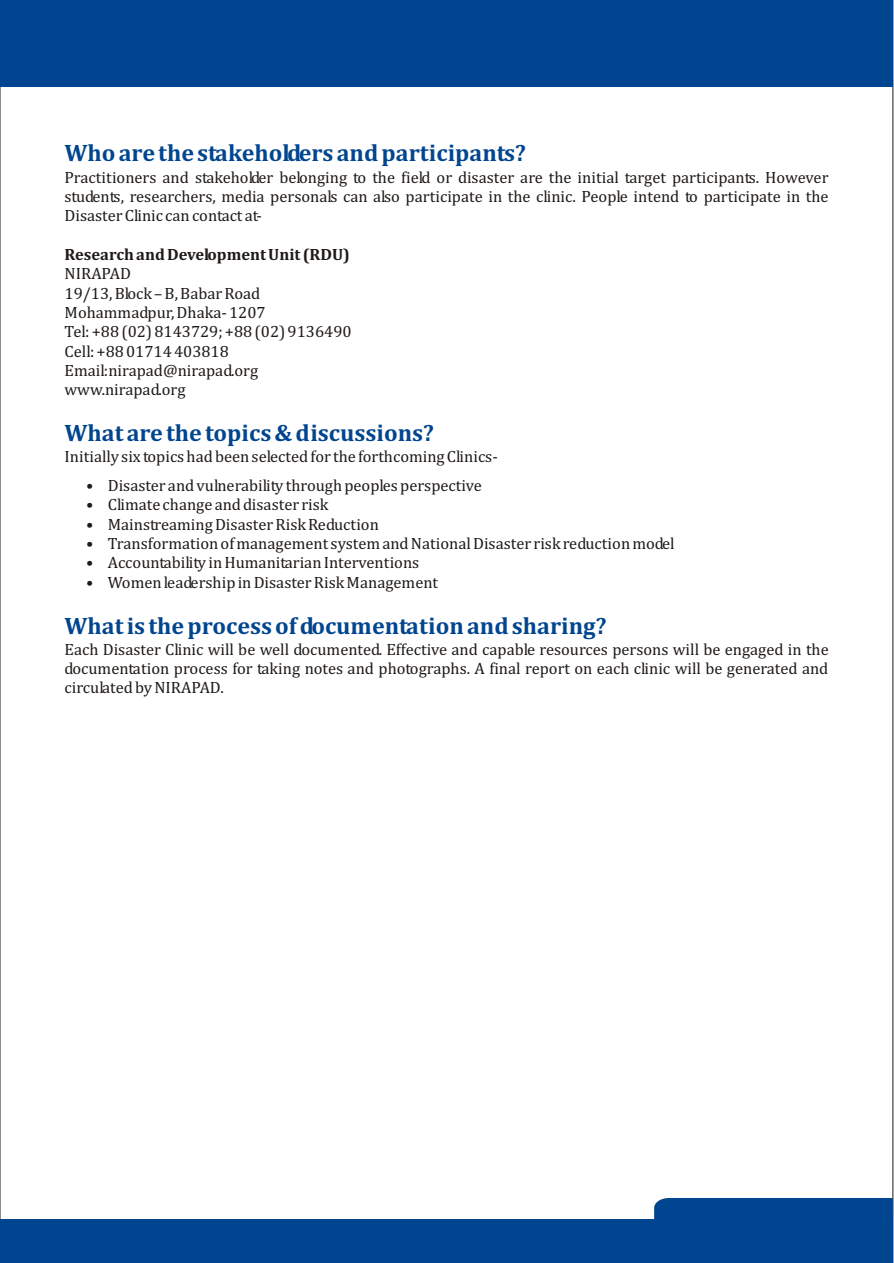
<style>
.page{position:relative;width:894px;height:1263px;background:#fff}
.page>*{position:absolute;margin:0;border:0;box-sizing:border-box;transform-origin:0 0}
.t1{font:700 24px "Cambria";color:#00458f}
.t2{font:16.5px/19.4px "Cambria";color:#1f1a17;text-align:justify}
.t3{font:700 16.5px "Cambria";color:#1f1a17}
</style>
<div class="page">
<div style="left:0;top:1220px;width:893px;height:43px;background:#00458f"></div>
<div style="left:654px;top:1198px;width:239px;height:22px;background:#00458f"></div>
<div style="left:0;top:0;width:893px;height:86px;background:#00458f"></div>
<h1 class="t1" style="left:65px;top:143px;width:463px">Who are the stakeholders and participants?</h1>
<p class="t2" style="left:65px;top:168px;width:766px">Practitioners and stakeholder belonging to the field or disaster are the initial target participants. However students, researchers, media personals can also participate in the clinic. People intend to participate in the Disaster Clinic can contact at-</p>
<p class="t3" style="left:65px;top:247px;width:287px">Research and Development Unit (RDU)</p>
<p class="t2" style="left:65px;top:265px;width:289px;text-align:left">NIRAPAD<br>19/13, Block – B, Babar Road<br>Mohammadpur, Dhaka- 1207<br>Tel: +88 (02) 8143729; +88 (02) 9136490<br>Cell: +88 01714 403818<br>Email:nirapad@nirapad.org www.nirapad.org</p>
<h1 class="t1" style="left:65px;top:422px;width:371px">What are the topics &amp; discussions?</h1>
<p class="t2" style="left:65px;top:448px;width:435px">Initially six topics had been selected for the forthcoming Clinics-</p>
<p class="t2" style="left:86px;top:477px;width:397px">• Disaster and vulnerability through peoples perspective</p>
<p class="t2" style="left:86px;top:496px;width:244px">• Climate change and disaster risk</p>
<p class="t2" style="left:86px;top:516px;width:294px">• Mainstreaming Disaster Risk Reduction</p>
<p class="t2" style="left:86px;top:535px;width:590px">• Transformation of management system and National Disaster risk reduction model</p>
<p class="t2" style="left:86px;top:554px;width:335px">• Accountability in Humanitarian Interventions</p>
<p class="t2" style="left:86px;top:574px;width:354px">• Women leadership in Disaster Risk Management</p>
<h1 class="t1" style="left:65px;top:615px;width:544px">What is the process of documentation and sharing?</h1>
<p class="t2" style="left:65px;top:640px;width:766px">Each Disaster Clinic will be well documented. Effective and capable resources persons will be engaged in the documentation process for taking notes and photographs. A final report on each clinic will be generated and circulated by NIRAPAD.</p>
</div>
